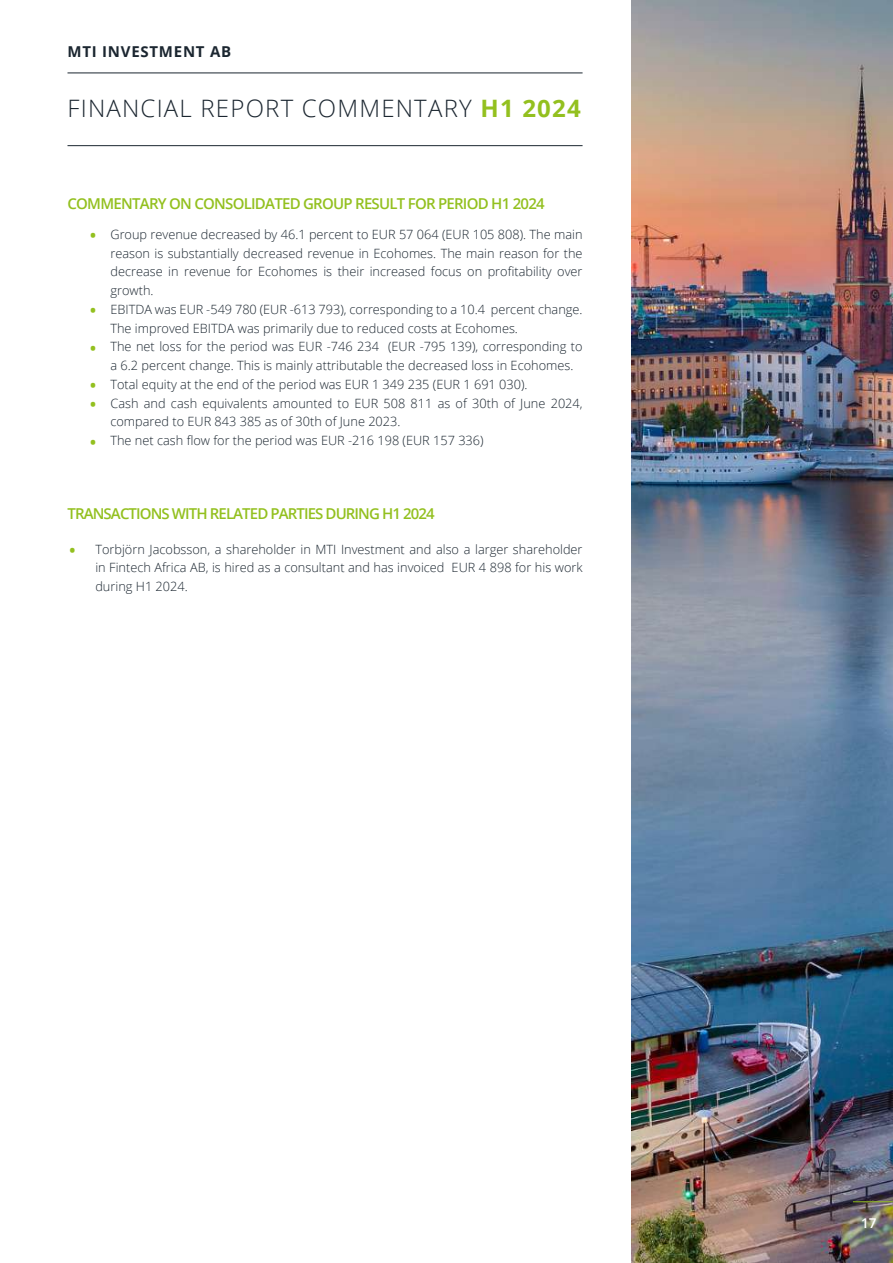
<style>
.page{position:relative;width:893px;height:1263px;background:#fff}
.page>*{position:absolute;margin:0;border:0;box-sizing:border-box;transform-origin:0 0}
.t1{font:300 24px "Open Sans";letter-spacing:.05em;color:#1b2630}
.t2{font:600 15px "Open Sans";letter-spacing:-.05em;color:#93c01f}
.t3{font:700 15px "Open Sans";letter-spacing:.05em;color:#1b2630}
.t4{font:600 13.5px "Open Sans";color:#fff}
.t5{font:300 12.75px/18.8px "Open Sans";color:#1b2630}
.s1{font-weight:700;color:#93c01f}
.s2{font-weight:400;font-size:21px;color:#93c01f}
</style>
<div class="page">
<img style="left:631px;top:0;width:262px;height:1263px">
<hr style="left:853px;top:1201px;width:40px;height:1px;background:#93c01f">
<hr style="left:68px;top:73px;width:515px;height:1px;background:#1b2630">
<hr style="left:68px;top:145px;width:515px;height:1px;background:#1b2630">
<p class="t3" style="left:68px;top:41px;width:165px">MTI INVESTMENT AB</p>
<h1 class="t1" style="left:68px;top:92px;width:515px">FINANCIAL REPORT COMMENTARY <span class="s1">H1 2024</span></h1>
<p class="t2" style="left:68px;top:193px;width:479px">COMMENTARY ON CONSOLIDATED GROUP RESULT FOR PERIOD H1 2024</p>
<p class="t5" style="left:110px;top:225px;width:474px;text-align:justify;text-indent:-21px"><span class="s2">•</span> Group revenue decreased by 46.1 percent to EUR 57 064 (EUR 105 808). The main reason is substantially decreased revenue in Ecohomes. The main reason for the decrease in revenue for Ecohomes is their increased focus on profitability over growth.</p>
<p class="t5" style="left:110px;top:300px;width:474px;text-indent:-21px"><span class="s2">•</span> EBITDA was EUR -549 780 (EUR -613 793), corresponding to a 10.4 percent change.<br>The improved EBITDA was primarily due to reduced costs at Ecohomes.</p>
<p class="t5" style="left:110px;top:337px;width:474px;text-indent:-21px"><span class="s2">•</span> The net loss for the period was EUR -746 234 (EUR -795 139), corresponding to a 6.2 percent change. This is mainly attributable the decreased loss in Ecohomes.</p>
<p class="t5" style="left:89px;top:375px;width:440px"><span class="s2">•</span> Total equity at the end of the period was EUR 1 349 235 (EUR 1 691 030).</p>
<p class="t5" style="left:110px;top:393px;width:474px;text-indent:-21px"><span class="s2">•</span> Cash and cash equivalents amounted to EUR 508 811 as of 30th of June 2024, compared to EUR 843 385 as of 30th of June 2023.</p>
<p class="t5" style="left:89px;top:431px;width:396px"><span class="s2">•</span> The net cash flow for the period was EUR -216 198 (EUR 157 336)</p>
<p class="t2" style="left:68px;top:503px;width:369px">TRANSACTIONS WITH RELATED PARTIES DURING H1 2024</p>
<p class="t5" style="left:95px;top:539px;width:489px;text-align:justify;text-indent:-27px"><span class="s2">•</span> Torbjörn Jacobsson, a shareholder in MTI Investment and also a larger shareholder in Fintech Africa AB, is hired as a consultant and has invoiced EUR 4 898 for his work during H1 2024.</p>
<p class="t4" style="left:861px;top:1213px;width:17px">17</p>
</div>
